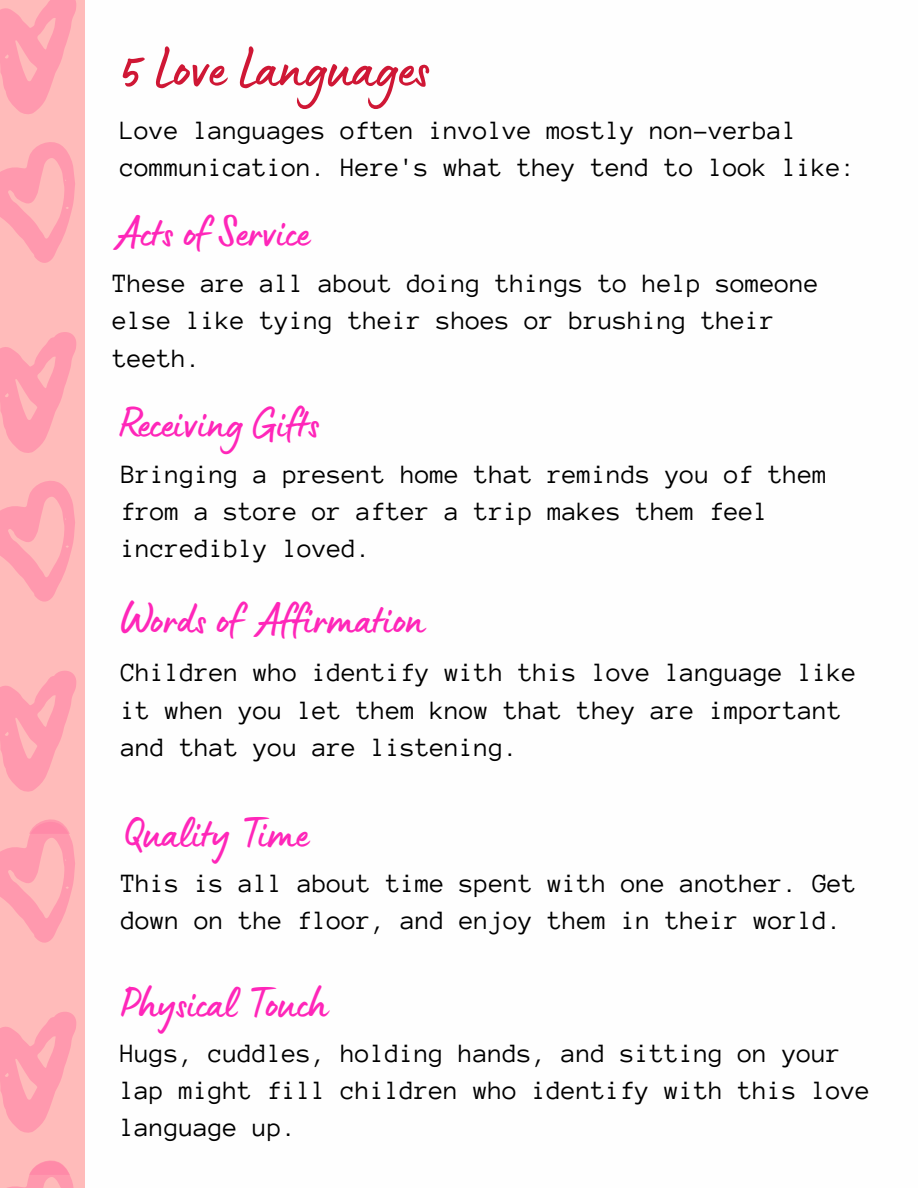
<style>
.page{position:relative;width:918px;height:1188px;background:#ffbbba}
.page>*{position:absolute;margin:0;border:0;box-sizing:border-box;transform-origin:0 0}
.t1{font:60px "Lumios Marker";color:#cf1735}
.t2{font:45px "Lumios Marker";color:#ff26b9}
.t3{font:27px/37.2px "Anonymous Pro";color:#000}
</style>
<div class="page">
<svg style="left:0;top:0;width:76px;height:114px"></svg>
<svg style="left:0;top:142px;width:75px;height:121px"></svg>
<svg style="left:0;top:332px;width:76px;height:121px"></svg>
<svg style="left:0;top:481px;width:75px;height:121px"></svg>
<svg style="left:0;top:671px;width:76px;height:121px"></svg>
<svg style="left:0;top:819px;width:75px;height:124px"></svg>
<svg style="left:0;top:1012px;width:76px;height:121px"></svg>
<svg style="left:7px;top:1160px;width:67px;height:28px"></svg>
<div style="left:85px;top:0;width:833px;height:1188px;background:#fefefe"></div>
<h1 class="t1" style="left:120px;top:48px;width:310px">5 Love Languages</h1>
<p class="t3" style="left:120px;top:112px;width:737px">Love languages often involve mostly non-verbal communication. Here's what they tend to look like:</p>
<h2 class="t2" style="left:120px;top:218px;width:190px">Acts of Service</h2>
<p class="t3" style="left:113px;top:265px;width:708px">These are all about doing things to help someone else like tying their shoes or brushing their teeth.</p>
<h2 class="t2" style="left:121px;top:409px;width:199px">Receiving Gifts</h2>
<p class="t3" style="left:121px;top:455px;width:708px">Bringing a present home that reminds you of them from a store or after a trip makes them feel incredibly loved.</p>
<h2 class="t2" style="left:121px;top:605px;width:305px">Words of Affirmation</h2>
<p class="t3" style="left:121px;top:654px;width:737px">Children who identify with this love language like it when you let them know that they are important and that you are listening.</p>
<h2 class="t2" style="left:121px;top:819px;width:188px">Quality Time</h2>
<p class="t3" style="left:121px;top:865px;width:737px">This is all about time spent with one another. Get down on the floor, and enjoy them in their world.</p>
<h2 class="t2" style="left:120px;top:989px;width:209px">Physical Touch</h2>
<p class="t3" style="left:120px;top:1035px;width:752px">Hugs, cuddles, holding hands, and sitting on your lap might fill children who identify with this love language up.</p>
</div>
